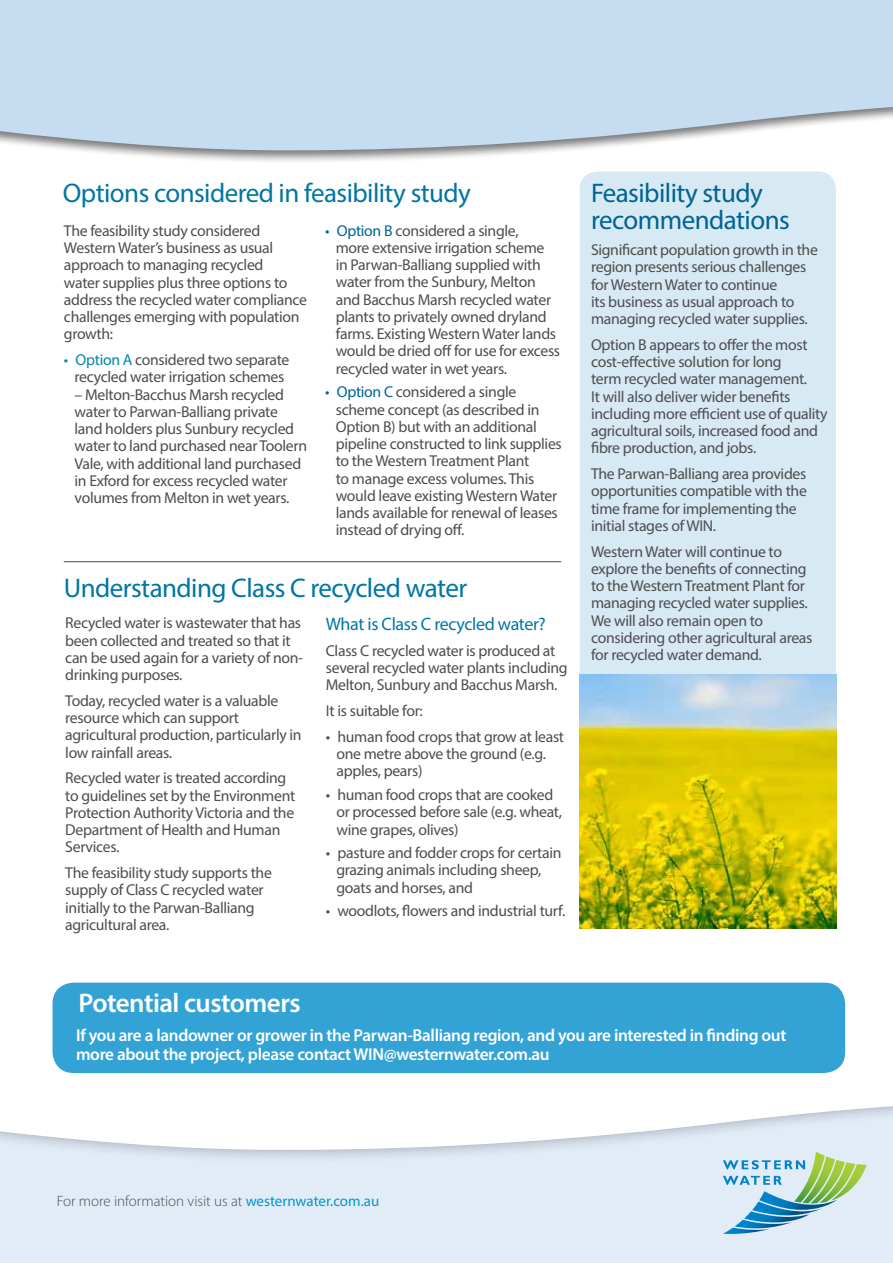
<style>
.page{position:relative;width:893px;height:1263px;background:#fff}
.page>*{position:absolute;margin:0;border:0;box-sizing:border-box;transform-origin:0 0}
.t1{font:27px "Myriad Pro";letter-spacing:-.02em;color:#0076a3}
.t2{font:27px/27px "Myriad Pro";letter-spacing:-.02em;color:#006395}
.t3{font:600 27px "Myriad Pro";letter-spacing:-.02em;color:#fff}
.t4{font:18px "Myriad Pro";letter-spacing:-.02em;color:#0076a3}
.t5{font:600 17.25px/18.8px "Myriad Pro";letter-spacing:-.02em;color:#fff}
.t6{font:15.75px/17.2px "Myriad Pro";letter-spacing:-.02em;color:#4d4d4f}
.t7{font:300 15px "Myriad Pro";color:#4d4d4f}
.s1{color:#0085af}
.s2{color:#006395}
.s3{font-weight:400;color:#0097d2}
</style>
<div class="page">
<div style="left:580px;top:171px;width:256px;height:750px;background:#d7e9f3;border-radius:18px"></div>
<div style="left:0;top:0;width:893px;height:164px;background:#000;opacity:.33"></div>
<svg style="left:0;top:0;width:893px;height:150px;background:#c7dcee"></svg>
<div style="left:0;top:1103px;width:893px;height:160px;background:#000;opacity:.35"></div>
<svg style="left:723px;top:1152px;width:144px;height:82px;background:#add0d0"></svg>
<hr style="left:64px;top:561px;width:497px;height:1px;background:#4d4d4f">
<div style="left:53px;top:983px;width:792px;height:90px;background:#33a3d6;border-radius:21px"></div>
<img style="left:580px;top:674px;width:256px;height:254px">
<h1 class="t1" style="left:63px;top:177px;width:410px">Options considered in feasibility study</h1>
<p class="t6" style="left:64px;top:222px;width:245px">The feasibility study considered<br>Western Water’s business as usual approach to managing recycled<br>water supplies plus three options to address the recycled water compliance challenges emerging with population growth:</p>
<p class="t6" style="left:64px;top:351px;width:227px;text-align:center"><span class="s1">• Option A</span> considered two separate recycled water irrigation schemes</p>
<p class="t6" style="left:75px;top:385px;width:234px">– Melton-Bacchus Marsh recycled water to Parwan-Balliang private land holders plus Sunbury recycled water to land purchased near Toolern Vale, with additional land purchased in Exford for excess recycled water volumes from Melton in wet years.</p>
<p class="t6" style="left:336px;top:222px;width:226px;text-indent:-11px"><span class="s2">• Option B</span> considered a single,<br>more extensive irrigation scheme in Parwan-Balliang supplied with water from the Sunbury, Melton and Bacchus Marsh recycled water plants to privately owned dryland farms. Existing Western Water lands would be dried off for use for excess recycled water in wet years.</p>
<p class="t6" style="left:336px;top:383px;width:227px;text-indent:-11px"><span class="s2">• Option C</span> considered a single scheme concept (as described in<br>Option B) but with an additional pipeline constructed to link supplies to the Western Treatment Plant<br>to manage excess volumes. This would leave existing Western Water lands available for renewal of leases instead of drying off.</p>
<h1 class="t1" style="left:64px;top:572px;width:405px">Understanding Class C recycled water</h1>
<p class="t6" style="left:65px;top:614px;width:239px">Recycled water is wastewater that has been collected and treated so that it can be used again for a variety of non&shy;drinking purposes.</p>
<p class="t6" style="left:65px;top:692px;width:238px">Today, recycled water is a valuable resource which can support agricultural production, particularly in low rainfall areas.</p>
<p class="t6" style="left:65px;top:769px;width:231px">Recycled water is treated according to guidelines set by the Environment<br>Protection Authority Victoria and the<br>Department of Health and Human<br>Services.</p>
<p class="t6" style="left:65px;top:864px;width:208px">The feasibility study supports the supply of Class C recycled water initially to the Parwan-Balliang agricultural area.</p>
<p class="t4" style="left:326px;top:613px;width:222px">What is Class C recycled water?</p>
<p class="t6" style="left:326px;top:642px;width:243px">Class C recycled water is produced at several recycled water plants including<br>Melton, Sunbury and Bacchus Marsh.</p>
<p class="t6" style="left:326px;top:702px;width:99px">It is suitable for:</p>
<p class="t6" style="left:336px;top:728px;width:229px;text-indent:-11px">• human food crops that grow at least one metre above the ground (e.g. apples, pears)</p>
<p class="t6" style="left:336px;top:786px;width:227px;text-indent:-11px">• human food crops that are cooked or processed before sale (e.g. wheat, wine grapes, olives)</p>
<p class="t6" style="left:336px;top:844px;width:227px;text-indent:-11px">• pasture and fodder crops for certain grazing animals including sheep, goats and horses, and</p>
<p class="t6" style="left:326px;top:902px;width:241px">• woodlots, flowers and industrial turf.</p>
<h1 class="t2" style="left:591px;top:179px;width:200px">Feasibility study recommendations</h1>
<p class="t6" style="left:591px;top:241px;width:228px">Significant population growth in the region presents serious challenges for Western Water to continue<br>its business as usual approach to managing recycled water supplies.</p>
<p class="t6" style="left:591px;top:336px;width:238px">Option B appears to offer the most cost-effective solution for long<br>term recycled water management.<br>It will also deliver wider benefits including more efficient use of quality agricultural soils, increased food and fibre production, and jobs.</p>
<p class="t6" style="left:591px;top:465px;width:217px">The Parwan-Balliang area provides opportunities compatible with the time frame for implementing the initial stages of WIN.</p>
<p class="t6" style="left:591px;top:542px;width:223px">Western Water will continue to explore the benefits of connecting to the Western Treatment Plant for managing recycled water supplies.<br>We will also remain open to considering other agricultural areas for recycled water demand.</p>
<h1 class="t3" style="left:79px;top:986px;width:224px">Potential customers</h1>
<p class="t5" style="left:76px;top:1025px;width:712px">If you are a landowner or grower in the Parwan-Balliang region, and you are interested in finding out more about the project, please contact WIN@westernwater.com.au</p>
<p class="t7" style="left:57px;top:1193px;width:324px">For more information visit us at <span class="s3">westernwater.com.au</span></p>
</div>
